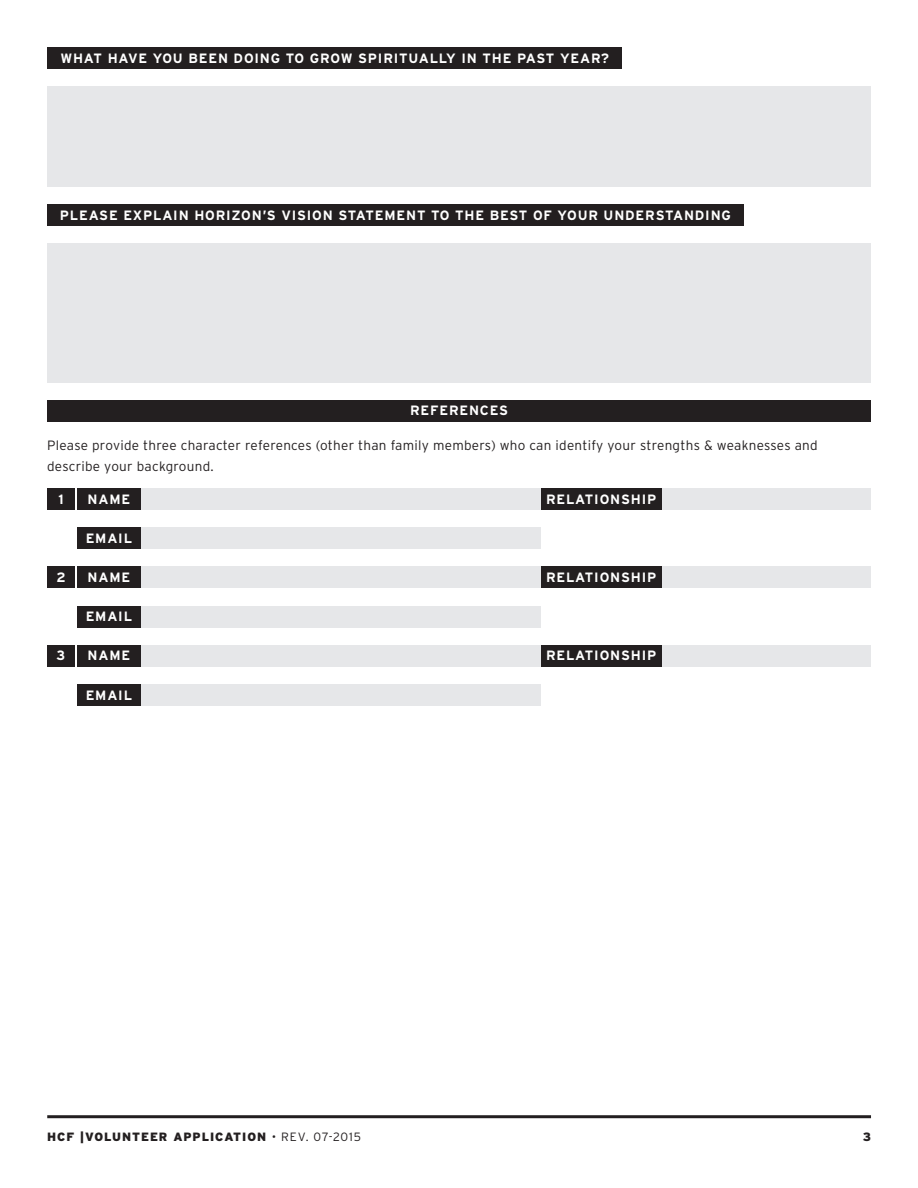
<style>
.page{position:relative;width:918px;height:1188px;background:#fff}
.page>*{position:absolute;margin:0;border:0;box-sizing:border-box;transform-origin:0 0}
.t1{font:700 13.5px "Interstate";letter-spacing:.06em;color:#fff}
.t2{font:300 13.5px/21px "Interstate";letter-spacing:.02em;color:#231f20}
.t3{font:900 12px "Interstate";letter-spacing:.08em;color:#231f20}
.s1{font-weight:300}
</style>
<div class="page">
<hr style="left:47px;top:1115px;width:824px;height:3px;background:#231f20">
<div style="left:47px;top:243px;width:824px;height:139px;background:#e6e7e9"></div>
<div style="left:47px;top:204px;width:697px;height:22px;background:#231f20"></div>
<div style="left:47px;top:400px;width:824px;height:21px;background:#231f20"></div>
<div style="left:140px;top:488px;width:401px;height:22px;background:#e6e7e9"></div>
<div style="left:140px;top:566px;width:401px;height:22px;background:#e6e7e9"></div>
<div style="left:140px;top:645px;width:401px;height:22px;background:#e6e7e9"></div>
<div style="left:140px;top:527px;width:401px;height:22px;background:#e6e7e9"></div>
<div style="left:140px;top:606px;width:401px;height:21px;background:#e6e7e9"></div>
<div style="left:140px;top:684px;width:401px;height:22px;background:#e6e7e9"></div>
<div style="left:661px;top:488px;width:210px;height:22px;background:#e6e7e9"></div>
<div style="left:661px;top:566px;width:210px;height:22px;background:#e6e7e9"></div>
<div style="left:661px;top:645px;width:210px;height:22px;background:#e6e7e9"></div>
<div style="left:77px;top:488px;width:63px;height:22px;background:#231f20"></div>
<div style="left:77px;top:566px;width:63px;height:22px;background:#231f20"></div>
<div style="left:77px;top:645px;width:63px;height:22px;background:#231f20"></div>
<div style="left:77px;top:527px;width:63px;height:22px;background:#231f20"></div>
<div style="left:77px;top:606px;width:63px;height:21px;background:#231f20"></div>
<div style="left:77px;top:684px;width:63px;height:22px;background:#231f20"></div>
<div style="left:541px;top:488px;width:120px;height:22px;background:#231f20"></div>
<div style="left:541px;top:566px;width:120px;height:22px;background:#231f20"></div>
<div style="left:541px;top:645px;width:120px;height:22px;background:#231f20"></div>
<div style="left:47px;top:488px;width:28px;height:22px;background:#231f20"></div>
<div style="left:47px;top:566px;width:28px;height:22px;background:#231f20"></div>
<div style="left:47px;top:645px;width:28px;height:22px;background:#231f20"></div>
<div style="left:47px;top:86px;width:824px;height:101px;background:#e6e7e9"></div>
<div style="left:47px;top:47px;width:575px;height:22px;background:#231f20"></div>
<p class="t1" style="left:60px;top:51px;width:550px">WHAT HAVE YOU BEEN DOING TO GROW SPIRITUALLY IN THE PAST YEAR?</p>
<p class="t1" style="left:60px;top:207px;width:673px">PLEASE EXPLAIN HORIZON’S VISION STATEMENT TO THE BEST OF YOUR UNDERSTANDING</p>
<p class="t1" style="left:410px;top:403px;width:99px">REFERENCES</p>
<p class="t2" style="left:47px;top:435px;width:772px">Please provide three character references (other than family members) who can identify your strengths &amp; weaknesses and describe your background.</p>
<p class="t1" style="left:58px;top:492px;width:7px">1</p>
<p class="t1" style="left:88px;top:492px;width:44px">NAME</p>
<p class="t1" style="left:546px;top:492px;width:112px">RELATIONSHIP</p>
<p class="t1" style="left:86px;top:531px;width:48px">EMAIL</p>
<p class="t1" style="left:56px;top:570px;width:11px">2</p>
<p class="t1" style="left:88px;top:570px;width:44px">NAME</p>
<p class="t1" style="left:546px;top:570px;width:112px">RELATIONSHIP</p>
<p class="t1" style="left:86px;top:609px;width:48px">EMAIL</p>
<p class="t1" style="left:57px;top:648px;width:10px">3</p>
<p class="t1" style="left:88px;top:648px;width:44px">NAME</p>
<p class="t1" style="left:546px;top:648px;width:112px">RELATIONSHIP</p>
<p class="t1" style="left:86px;top:687px;width:48px">EMAIL</p>
<p class="t3" style="left:47px;top:1130px;width:315px">HCF |VOLUNTEER APPLICATION <span class="s1">• REV. 07-2015</span></p>
<p class="t3" style="left:863px;top:1130px;width:10px">3</p>
</div>
